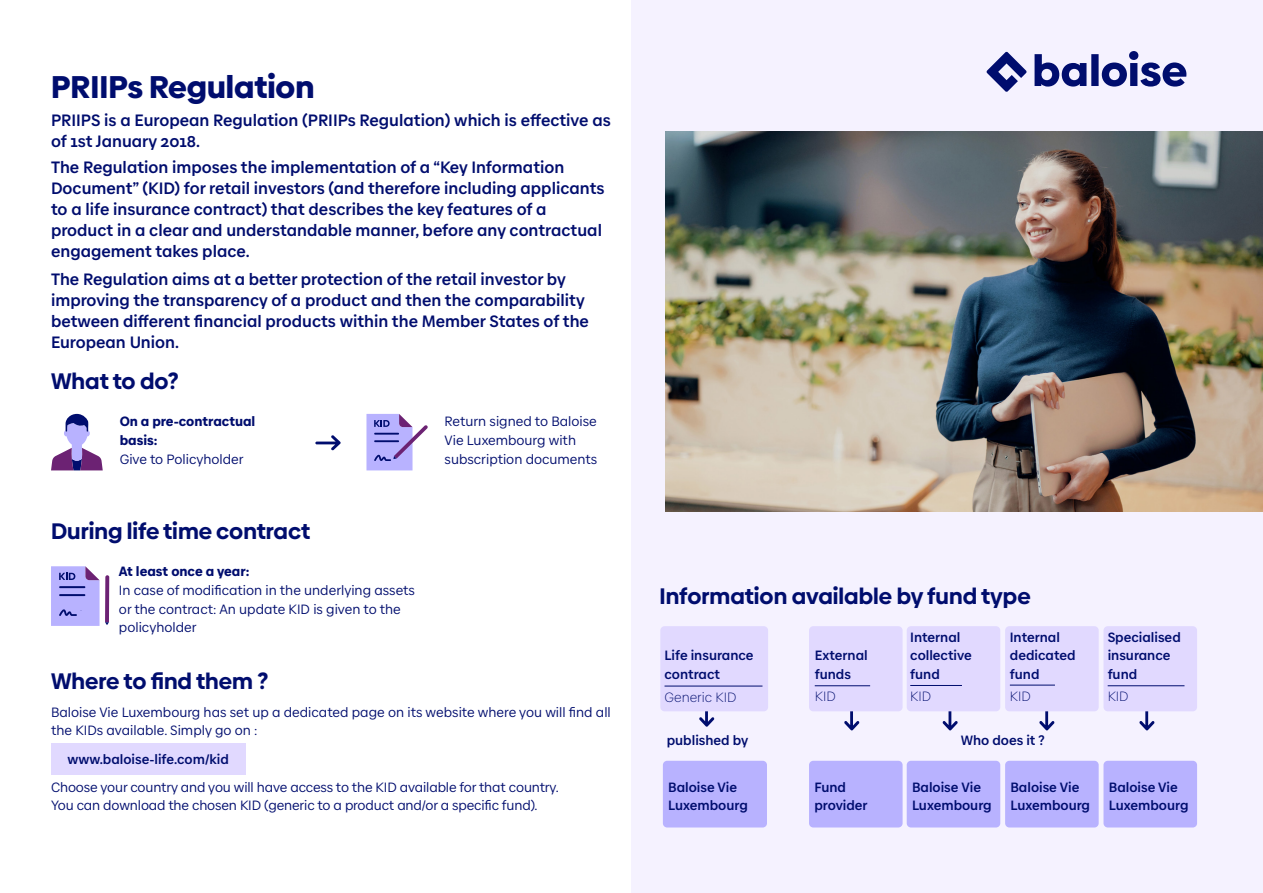
<style>
.page{position:relative;width:1263px;height:893px;background:#fff}
.page>*{position:absolute;margin:0;border:0;box-sizing:border-box;transform-origin:0 0}
.Headline_21{font:900 31.5px "Baloise Create Headline";color:#000d6e}
.Headline_15{font:700 22.5px "Baloise Create Headline";color:#000d6e}
.Chapter_title_11{font:700 16.5px/21px "Baloise Create Text";color:#000d6e}
.Copy_9{font:13.5px/18.8px "Baloise Create Text";color:#000d6e}
.Subheadline_9{font:700 13.5px/18.8px "Baloise Create Text";color:#000d6e}
.Copy_9-2{font:900 13.5px/18.8px "Baloise Create Text";color:#000d6e}
.Copy_9-3{font:700 13.5px "Baloise Create Text";color:#000d6e}
.Subheadline_9-2{font:300 13.5px "Baloise Create Text";color:#000d6e}
.s1{font-weight:400}
.s2{font-weight:900}
</style>
<div class="page">
<div style="left:631px;top:0;width:632px;height:893px;background:#f5f2ff"></div>
<svg style="left:986px;top:51px;width:200px;height:41px"></svg>
<svg style="left:315px;top:435px;width:26px;height:15px"></svg>
<svg style="left:366px;top:414px;width:62px;height:56px"></svg>
<svg style="left:51px;top:414px;width:52px;height:56px"></svg>
<svg style="left:51px;top:566px;width:58px;height:60px;background:#b0a7ea"></svg>
<img style="left:666px;top:131px;width:597px;height:381px">
<svg style="left:699px;top:711px;width:15px;height:16px"></svg>
<div style="left:663px;top:761px;width:104px;height:66px;background:#b8b2ff;border-radius:4px"></div>
<div style="left:809px;top:761px;width:93px;height:66px;background:#b8b2ff;border-radius:4px"></div>
<div style="left:660px;top:626px;width:108px;height:85px;background:#e1d9ff;border-radius:4px"></div>
<div style="left:907px;top:761px;width:93px;height:66px;background:#b8b2ff;border-radius:4px"></div>
<div style="left:1005px;top:761px;width:94px;height:66px;background:#b8b2ff;border-radius:4px"></div>
<div style="left:1103px;top:761px;width:94px;height:66px;background:#b8b2ff;border-radius:4px"></div>
<svg style="left:844px;top:711px;width:15px;height:20px"></svg>
<svg style="left:942px;top:711px;width:16px;height:20px"></svg>
<svg style="left:1039px;top:711px;width:15px;height:20px"></svg>
<svg style="left:1139px;top:711px;width:15px;height:20px"></svg>
<div style="left:809px;top:626px;width:93px;height:85px;background:#e1d9ff;border-radius:4px"></div>
<hr style="left:815px;top:685px;width:55px;height:1px;background:#000d6e">
<hr style="left:664px;top:686px;width:98px;height:1px;background:#000d6e">
<div style="left:907px;top:626px;width:93px;height:85px;background:#e1d9ff;border-radius:4px"></div>
<hr style="left:910px;top:685px;width:52px;height:1px;background:#000d6e">
<div style="left:1005px;top:626px;width:94px;height:85px;background:#e1d9ff;border-radius:4px"></div>
<hr style="left:1010px;top:685px;width:45px;height:1px;background:#000d6e">
<div style="left:1103px;top:626px;width:94px;height:85px;background:#e1d9ff;border-radius:4px"></div>
<hr style="left:1108px;top:685px;width:76px;height:1px;background:#000d6e">
<div style="left:51px;top:743px;width:194px;height:31px;background:#e1d9ff"></div>
<p class="Headline_21" style="left:51px;top:61px;width:265px">PRIIPs Regulation</p>
<p class="Chapter_title_11" style="left:51px;top:109px;width:561px">PRIIPS is a European Regulation (PRIIPs Regulation) which is effective as of 1st January 2018.</p>
<p class="Chapter_title_11" style="left:51px;top:156px;width:555px">The Regulation imposes the implementation of a “Key Information Document” (KID) for retail investors (and therefore including applicants to a life insurance contract) that describes the key features of a product in a clear and understandable manner, before any contractual engagement takes place.</p>
<p class="Chapter_title_11" style="left:51px;top:269px;width:539px">The Regulation aims at a better protection of the retail investor by improving the transparency of a product and then the comparability between different financial products within the Member States of the European Union.</p>
<p class="Headline_15" style="left:51px;top:363px;width:129px">What to do?</p>
<p class="Copy_9-2" style="left:120px;top:412px;width:137px">On a pre-contractual basis:<br><span class="s1">Give to Policyholder</span></p>
<p class="Copy_9" style="left:445px;top:412px;width:154px">Return signed to Baloise<br>Vie Luxembourg with subscription documents</p>
<p class="Headline_15" style="left:51px;top:513px;width:261px">During life time contract</p>
<p class="Copy_9" style="left:119px;top:562px;width:298px"><span class="s2">At least once a year:<br></span>In case of modification in the underlying assets or the contract: An update KID is given to the policyholder</p>
<p class="Headline_15" style="left:51px;top:663px;width:219px">Where to find them ?</p>
<p class="Copy_9" style="left:51px;top:702px;width:561px">Baloise Vie Luxembourg has set up a dedicated page on its website where you will find all the KIDs available. Simply go on :</p>
<p class="Copy_9-3" style="left:67px;top:750px;width:163px">www.baloise-life.com/kid</p>
<p class="Copy_9" style="left:51px;top:777px;width:509px">Choose your country and you will have access to the KID available for that country.</p>
<p class="Copy_9" style="left:51px;top:796px;width:488px">You can download the chosen KID (generic to a product and/or a specific fund).</p>
<p class="Headline_15" style="left:660px;top:579px;width:373px">Information available by fund type</p>
<p class="Subheadline_9" style="left:664px;top:646px;width:91px">Life insurance contract</p>
<p class="Subheadline_9-2" style="left:664px;top:689px;width:74px">Generic KID</p>
<p class="Subheadline_9" style="left:815px;top:646px;width:54px">External</p>
<p class="Subheadline_9" style="left:815px;top:665px;width:38px">funds</p>
<p class="Subheadline_9-2" style="left:815px;top:689px;width:22px">KID</p>
<p class="Subheadline_9" style="left:910px;top:627px;width:63px">Internal collective fund</p>
<p class="Subheadline_9-2" style="left:910px;top:688px;width:22px">KID</p>
<p class="Subheadline_9" style="left:1010px;top:627px;width:67px">Internal dedicated fund</p>
<p class="Subheadline_9-2" style="left:1010px;top:688px;width:22px">KID</p>
<p class="Subheadline_9" style="left:667px;top:730px;width:83px">published by</p>
<p class="Subheadline_9" style="left:961px;top:730px;width:86px">Who does it ?</p>
<p class="Subheadline_9" style="left:1108px;top:627px;width:75px">Specialised insurance fund</p>
<p class="Subheadline_9-2" style="left:1108px;top:689px;width:22px">KID</p>
<p class="Subheadline_9" style="left:668px;top:777px;width:81px">Baloise Vie<br>Luxembourg</p>
<p class="Subheadline_9" style="left:814px;top:777px;width:33px">Fund</p>
<p class="Subheadline_9" style="left:814px;top:796px;width:55px">provider</p>
<p class="Subheadline_9" style="left:912px;top:777px;width:81px">Baloise Vie<br>Luxembourg</p>
<p class="Subheadline_9" style="left:1010px;top:777px;width:81px">Baloise Vie<br>Luxembourg</p>
<p class="Subheadline_9" style="left:1109px;top:777px;width:81px">Baloise Vie<br>Luxembourg</p>
</div>
